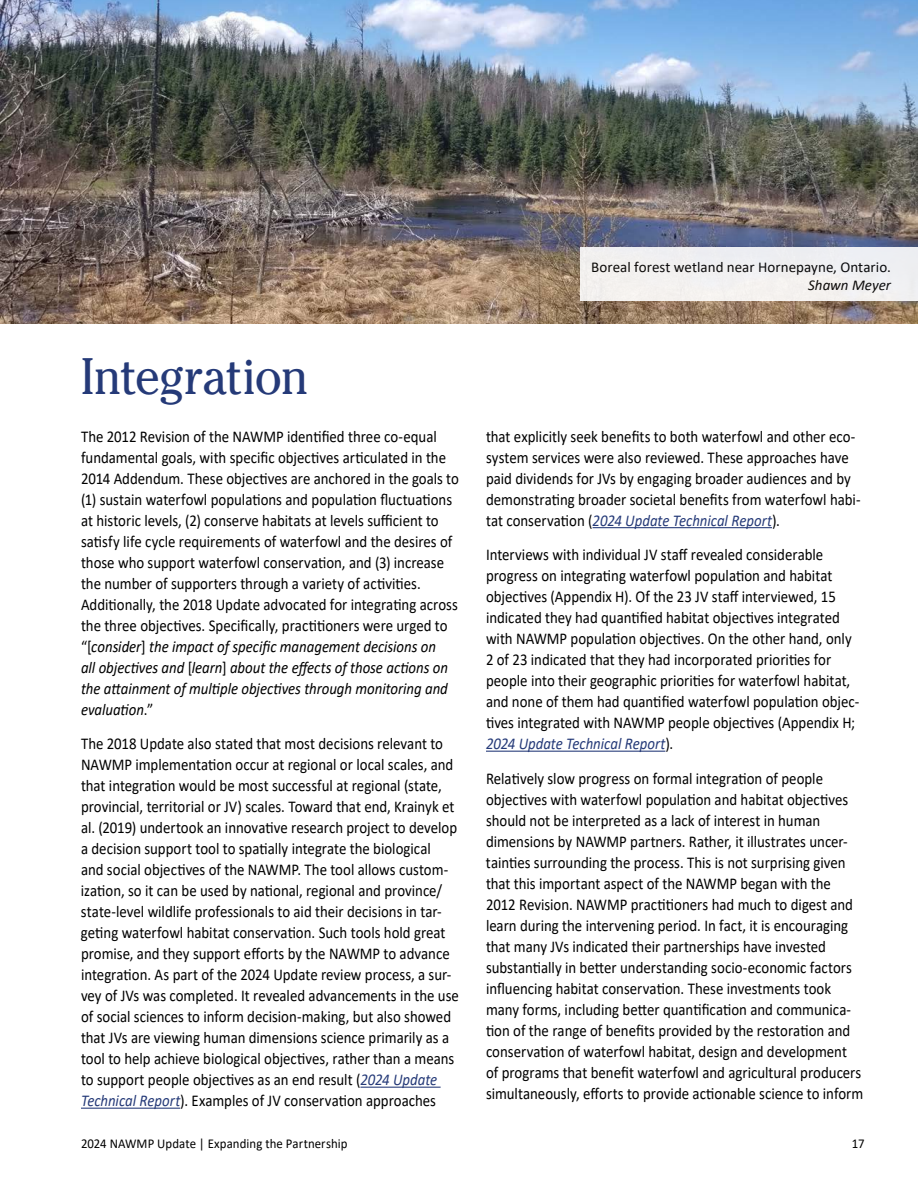
<style>
.page{position:relative;width:918px;height:1188px;background:#fff}
.page>*{position:absolute;margin:0;border:0;box-sizing:border-box;transform-origin:0 0}
.t1{font:51px "Cheltenham Pro";letter-spacing:-.02em;color:#253a78;scale:.92 1}
.id270{font:16.5px/21px "Calibri";color:#000;scale:.9 1}
.t2{font:15px "Calibri";letter-spacing:.005em;color:#000}
.t3{font:italic 15px "Calibri";letter-spacing:-.005em;color:#000}
.t4{font:13.5px "Calibri";letter-spacing:.005em;color:#000;scale:.95 1}
.s1{font-style:italic}
.s2{font-style:italic;color:#253a78}
</style>
<div class="page">
<img style="left:0;top:0;width:918px;height:324px">
<div style="left:581px;top:247px;width:337px;height:35px;background:#eeeff1"></div>
<div style="left:581px;top:266px;width:337px;height:35px;background:#f3f1f0"></div>
<hr style="left:360px;top:1087px;width:81px;height:1px;background:#253a78">
<hr style="left:81px;top:1108px;width:99px;height:1px;background:#253a78">
<hr style="left:593px;top:527px;width:179px;height:1px;background:#253a78">
<hr style="left:486px;top:751px;width:179px;height:1px;background:#253a78">
<h1 class="t1" style="left:81px;top:344px;width:249px">Integration</h1>
<p class="id270" style="left:81px;top:425px;width:421px">The 2012 Revision of the NAWMP identified three co-equal fundamental goals, with specific objectives articulated in the 2014 Addendum. These objectives are anchored in the goals to (1) sustain waterfowl populations and population fluctuations at historic levels, (2) conserve habitats at levels sufficient to satisfy life cycle requirements of waterfowl and the desires of those who support waterfowl conservation, and (3) increase the number of supporters through a variety of activities.<br>Additionally, the 2018 Update advocated for integrating across the three objectives. Specifically, practitioners were urged to “[<span class="s1">consider</span>] <span class="s1">the impact of specific management decisions on<br>all objectives and</span> [<span class="s1">learn</span>] <span class="s1">about the effects of those actions on the attainment of multiple objectives through monitoring and evaluation</span>.”</p>
<p class="id270" style="left:81px;top:733px;width:421px">The 2018 Update also stated that most decisions relevant to NAWMP implementation occur at regional or local scales, and that integration would be most successful at regional (state, provincial, territorial or JV) scales. Toward that end, Krainyk et al. (2019) undertook an innovative research project to develop a decision support tool to spatially integrate the biological<br>and social objectives of the NAWMP. The tool allows custom&shy;ization, so it can be used by national, regional and province/ state-level wildlife professionals to aid their decisions in tar&shy;geting waterfowl habitat conservation. Such tools hold great promise, and they support efforts by the NAWMP to advance integration. As part of the 2024 Update review process, a sur&shy;vey of JVs was completed. It revealed advancements in the use of social sciences to inform decision-making, but also showed that JVs are viewing human dimensions science primarily as a tool to help achieve biological objectives, rather than a means to support people objectives as an end result (<span class="s2">2024 Update Technical Report</span>). Examples of JV conservation approaches</p>
<p class="t2" style="left:591px;top:256px;width:301px">Boreal forest wetland near Hornepayne, Ontario.</p>
<p class="t3" style="left:808px;top:275px;width:84px">Shawn Meyer</p>
<p class="id270" style="left:486px;top:425px;width:418px">that explicitly seek benefits to both waterfowl and other eco&shy;system services were also reviewed. These approaches have paid dividends for JVs by engaging broader audiences and by demonstrating broader societal benefits from waterfowl habi&shy;tat conservation (<span class="s2">2024 Update Technical Report</span>).</p>
<p class="id270" style="left:486px;top:544px;width:417px">Interviews with individual JV staff revealed considerable progress on integrating waterfowl population and habitat objectives (Appendix H). Of the 23 JV staff interviewed, 15 indicated they had quantified habitat objectives integrated with NAWMP population objectives. On the other hand, only 2 of 23 indicated that they had incorporated priorities for people into their geographic priorities for waterfowl habitat, and none of them had quantified waterfowl population objec&shy;tives integrated with NAWMP people objectives (Appendix H; <span class="s2">2024 Update Technical Report</span>).</p>
<p class="id270" style="left:486px;top:767px;width:421px">Relatively slow progress on formal integration of people objectives with waterfowl population and habitat objectives should not be interpreted as a lack of interest in human dimensions by NAWMP partners. Rather, it illustrates uncer&shy;tainties surrounding the process. This is not surprising given that this important aspect of the NAWMP began with the 2012 Revision. NAWMP practitioners had much to digest and learn during the intervening period. In fact, it is encouraging that many JVs indicated their partnerships have invested substantially in better understanding socio-economic factors influencing habitat conservation. These investments took many forms, including better quantification and communica&shy;tion of the range of benefits provided by the restoration and conservation of waterfowl habitat, design and development of programs that benefit waterfowl and agricultural producers simultaneously, efforts to provide actionable science to inform</p>
<p class="t4" style="left:81px;top:1135px;width:282px">2024 NAWMP Update | Expanding the Partnership</p>
<p class="t4" style="left:852px;top:1135px;width:15px">17</p>
</div>
